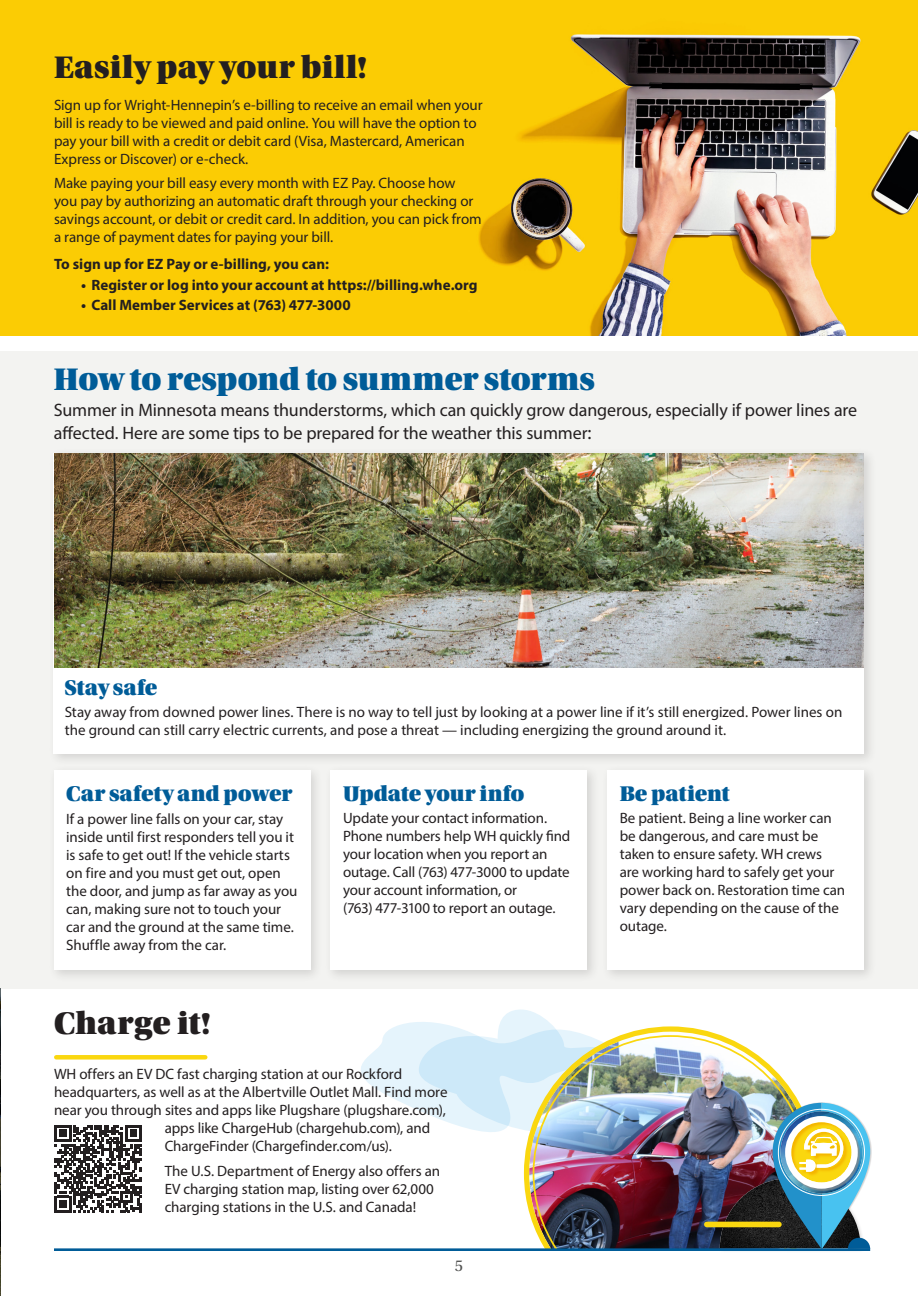
<style>
.page{position:relative;width:918px;height:1296px;background:#fff}
.page>*{position:absolute;margin:0;border:0;box-sizing:border-box;transform-origin:0 0}
.Headline_2{font:33px "Utopia Std Black Headline";letter-spacing:.015em;color:#231f20}
.t1{font:33px "Utopia Std Black Headline";letter-spacing:-.005em;color:#005c98}
.t2{font:22.5px "Utopia Std Black Headline";letter-spacing:-.005em;color:#005c98}
.t3{font:18px/22.5px "Myriad Pro";letter-spacing:-.01em;color:#231f20}
.t4{font:16.5px "Utopia Std";color:#515251}
.Body_Text{font:15px/18px "Myriad Pro";letter-spacing:-.005em;color:#231f20}
.Body_Text-2{font:700 15px "Myriad Pro";color:#231f20}
.s1{font-size:19.5px}
</style>
<div class="page">
<div style="left:1px;top:351px;width:917px;height:637px;background:#f3f3f1"></div>
<svg style="left:361px;top:1010px;width:190px;height:122px"></svg>
<hr style="left:0;top:988px;width:1px;height:308px;background:#515251">
<div style="left:56px;top:1055px;width:149px;height:5px;background:#fad70f"></div>
<img style="left:0;top:0;width:918px;height:336px">
<div style="left:48px;top:765px;width:275px;height:218px;background:#231f20;opacity:.15"></div>
<div style="left:54px;top:771px;width:256px;height:199px;background:#fff"></div>
<div style="left:48px;top:448px;width:828px;height:319px;background:#231f20;opacity:.15"></div>
<div style="left:54px;top:453px;width:810px;height:301px;background:#fff"></div>
<div style="left:325px;top:765px;width:274px;height:218px;background:#231f20;opacity:.15"></div>
<div style="left:331px;top:771px;width:256px;height:199px;background:#fff"></div>
<div style="left:602px;top:765px;width:274px;height:218px;background:#231f20;opacity:.15"></div>
<div style="left:608px;top:771px;width:256px;height:199px;background:#fff"></div>
<img style="left:54px;top:453px;width:810px;height:215px">
<img style="left:521px;top:1024px;width:278px;height:224px">
<div style="left:718px;top:1176px;width:148px;height:77px;background:#231f20;opacity:.2"></div>
<div style="left:707px;top:1222px;width:72px;height:5px;background:#fad70f"></div>
<div style="left:821px;top:1102px;width:50px;height:148px;background:#231f20;opacity:.2"></div>
<img style="left:720px;top:1103px;width:150px;height:145px">
<svg style="left:789px;top:1119px;width:64px;height:65px"></svg>
<svg style="left:55px;top:1125px;width:87px;height:87px"></svg>
<hr style="left:54px;top:1248px;width:816px;height:3px;background:#005c98">
<p class="Headline_2" style="left:54px;top:50px;width:315px">Easily pay your bill!</p>
<p class="Body_Text" style="left:54px;top:95px;width:430px">Sign up for Wright-Hennepin’s e-billing to receive an email when your bill is ready to be viewed and paid online. You will have the option to pay your bill with a credit or debit card (Visa, Mastercard, American Express or Discover) or e-check.</p>
<p class="Body_Text" style="left:54px;top:174px;width:429px">Make paying your bill easy every month with EZ Pay. Choose how you pay by authorizing an automatic draft through your checking or savings account, or debit or credit card. In addition, you can pick from a range of payment dates for paying your bill.</p>
<p class="Body_Text-2" style="left:54px;top:254px;width:277px">To sign up for EZ Pay or e-billing, you can:</p>
<p class="Body_Text-2" style="left:81px;top:275px;width:398px">• Register or log into your account at https://billing.whe.org</p>
<p class="Body_Text-2" style="left:81px;top:295px;width:271px">• Call Member Services at (763) 477-3000</p>
<p class="t1" style="left:54px;top:362px;width:542px">How to respond to summer storms</p>
<p class="t3" style="left:54px;top:399px;width:805px">Summer in Minnesota means thunderstorms, which can quickly grow dangerous, especially if power lines are affected. Here are some tips to be prepared for the weather this summer<span class="s1">:</span></p>
<p class="t2" style="left:65px;top:676px;width:94px">Stay safe</p>
<p class="Body_Text" style="left:65px;top:703px;width:779px">Stay away from downed power lines. There is no way to tell just by looking at a power line if it’s still energized. Power lines on the ground can still carry electric currents, and pose a threat — including energizing the ground around it.</p>
<p class="t2" style="left:66px;top:782px;width:228px">Car safety and power</p>
<p class="Body_Text" style="left:66px;top:810px;width:233px">If a power line falls on your car, stay inside until first responders tell you it is safe to get out! If the vehicle starts on fire and you must get out, open the door, and jump as far away as you can, making sure not to touch your car and the ground at the same time.<br>Shuffle away from the car.</p>
<p class="t2" style="left:343px;top:782px;width:183px">Update your info</p>
<p class="Body_Text" style="left:343px;top:809px;width:229px">Update your contact information.<br>Phone numbers help WH quickly find your location when you report an outage. Call (763) 477-3000 to update your account information, or<br>(763) 477-3100 to report an outage.</p>
<p class="Headline_2" style="left:54px;top:1006px;width:158px">Charge it!</p>
<p class="Body_Text" style="left:54px;top:1065px;width:350px">WH offers an EV DC fast charging station at our Rockford</p>
<p class="Body_Text" style="left:54px;top:1083px;width:395px">headquarters, as well as at the Albertville Outlet Mall. Find more</p>
<p class="Body_Text" style="left:54px;top:1101px;width:393px">near you through sites and apps like Plugshare (plugshare.com),</p>
<p class="Body_Text" style="left:165px;top:1119px;width:267px">apps like ChargeHub (chargehub.com), and</p>
<p class="Body_Text" style="left:165px;top:1137px;width:229px">ChargeFinder (Chargefinder.com/us).</p>
<p class="Body_Text" style="left:165px;top:1162px;width:277px">The U.S. Department of Energy also offers an<br>EV charging station map, listing over 62,000 charging stations in the U.S. and Canada!</p>
<p class="t4" style="left:455px;top:1256px;width:10px">5</p>
<p class="t2" style="left:620px;top:782px;width:112px">Be patient</p>
<p class="Body_Text" style="left:620px;top:809px;width:227px">Be patient. Being a line worker can be dangerous, and care must be taken to ensure safety. WH crews are working hard to safely get your power back on. Restoration time can vary depending on the cause of the outage.</p>
</div>
